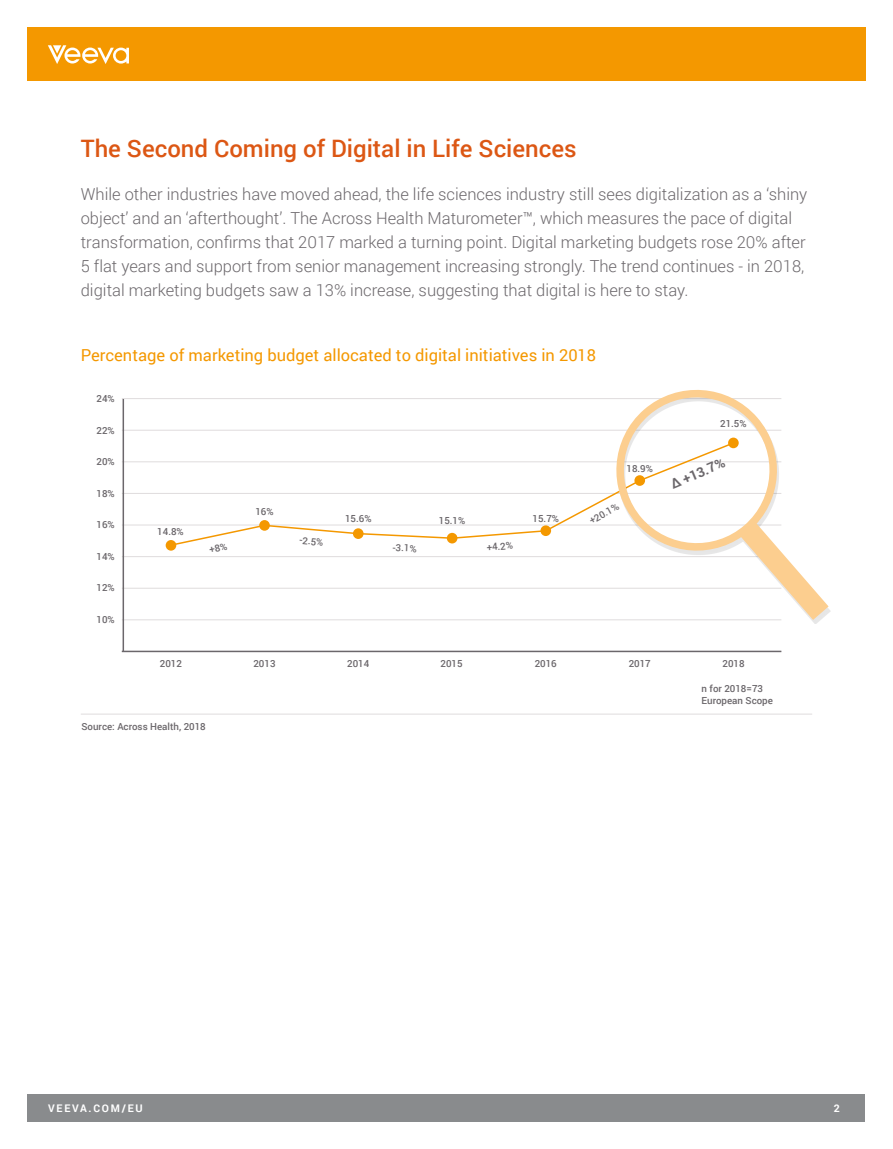
<style>
.page{position:relative;width:893px;height:1149px;background:#fff}
.page>*{position:absolute;margin:0;border:0;box-sizing:border-box;transform-origin:0 0}
.t1{font:500 24px "Roboto";color:#dc5714}
.t2{font:300 16.5px/24px "Roboto";color:#6b676b}
.t3{font:16.5px "Roboto";color:#f49800}
.t4{font:700 13.5px "Roboto";color:#6b676b}
.t5{font:700 10.5px "Roboto";letter-spacing:.17em;color:#fff}
.t6{font:500 9.75px/11.7px "Roboto";color:#6b676b}
</style>
<div class="page">
<hr style="left:122px;top:587px;width:659px;height:1px;background:#dfdcdd">
<hr style="left:122px;top:619px;width:659px;height:1px;background:#dfdcdd">
<hr style="left:81px;top:713px;width:731px;height:1px;background:#dfdcdd">
<hr style="left:122px;top:524px;width:659px;height:1px;background:#dfdcdd">
<hr style="left:122px;top:556px;width:659px;height:1px;background:#dfdcdd">
<hr style="left:122px;top:461px;width:659px;height:1px;background:#dfdcdd">
<hr style="left:122px;top:493px;width:659px;height:1px;background:#dfdcdd">
<hr style="left:122px;top:398px;width:659px;height:1px;background:#dfdcdd">
<hr style="left:122px;top:429px;width:659px;height:1px;background:#dfdcdd">
<hr style="left:123px;top:399px;width:1px;height:252px;background:#6b676b">
<hr style="left:122px;top:650px;width:659px;height:2px;background:#6b676b">
<div style="left:166px;top:540px;width:10px;height:10px;background:#f49800;border-radius:50%"></div>
<svg style="left:169px;top:461px;width:435px;height:85px"></svg>
<div style="left:618px;top:393px;width:212px;height:230px;background:#f4f3f3"></div>
<svg style="left:604px;top:389px;width:225px;height:230px"></svg>
<div style="left:28px;top:1093px;width:837px;height:27px;background:#898b8d"></div>
<div style="left:27px;top:28px;width:838px;height:53px;background:#f49800"></div>
<svg style="left:48px;top:45px;width:81px;height:19px"></svg>
<svg style="left:209px;top:542px;width:18px;height:4px"></svg>
<h1 class="t1" style="left:81px;top:132px;width:497px">The Second Coming of Digital in Life Sciences</h1>
<p class="t2" style="left:81px;top:182px;width:728px">While other industries have moved ahead, the life sciences industry still sees digitalization as a ‘shiny object’ and an ‘afterthought’. The Across Health Maturometer™, which measures the pace of digital transformation, confirms that 2017 marked a turning point. Digital marketing budgets rose 20% after 5 flat years and support from senior management increasing strongly. The trend continues - in 2018, digital marketing budgets saw a 13% increase, suggesting that digital is here to stay.</p>
<p class="t3" style="left:81px;top:343px;width:517px">Percentage of marketing budget allocated to digital initiatives in 2018</p>
<p class="t6" style="left:97px;top:392px;width:20px">24%</p>
<p class="t6" style="left:97px;top:424px;width:20px">22%</p>
<p class="t6" style="left:97px;top:455px;width:20px">20%</p>
<p class="t6" style="left:97px;top:487px;width:20px">18%</p>
<p class="t6" style="left:97px;top:518px;width:20px">16%</p>
<p class="t6" style="left:97px;top:550px;width:20px">14%</p>
<p class="t6" style="left:97px;top:581px;width:20px">12%</p>
<p class="t6" style="left:97px;top:613px;width:20px">10%</p>
<p class="t6" style="left:157px;top:525px;width:28px">14.8%</p>
<p class="t6" style="left:255px;top:505px;width:20px">16%</p>
<p class="t6" style="left:300px;top:533px;width:26px;rotate:6deg">-2.5%</p>
<p class="t6" style="left:345px;top:512px;width:28px">15.6%</p>
<p class="t6" style="left:532px;top:512px;width:28px">15.7%</p>
<p class="t6" style="left:439px;top:514px;width:28px">15.1%</p>
<p class="t6" style="left:393px;top:541px;width:26px;rotate:3deg">-3.1%</p>
<p class="t6" style="left:486px;top:541px;width:28px;rotate:-5deg">+4.2%</p>
<p class="t6" style="left:626px;top:462px;width:28px">18.9%</p>
<p class="t6" style="left:587px;top:515px;width:33px;rotate:-29deg">+20.1%</p>
<p class="t6" style="left:720px;top:417px;width:28px">21.5%</p>
<p class="t4" style="left:667px;top:475px;width:59px;rotate:-23deg">∆ +13.7%</p>
<p class="t6" style="left:160px;top:657px;width:24px">2012</p>
<p class="t6" style="left:253px;top:657px;width:24px">2013</p>
<p class="t6" style="left:347px;top:657px;width:24px">2014</p>
<p class="t6" style="left:440px;top:657px;width:24px">2015</p>
<p class="t6" style="left:535px;top:657px;width:24px">2016</p>
<p class="t6" style="left:629px;top:657px;width:24px">2017</p>
<p class="t6" style="left:722px;top:657px;width:24px">2018</p>
<p class="t6" style="left:81px;top:720px;width:126px">Source: Across Health, 2018</p>
<p class="t6" style="left:702px;top:682px;width:73px">n for 2018=73<br>European Scope</p>
<p class="t5" style="left:48px;top:1100px;width:96px">VEEVA.COM/EU</p>
<p class="t5" style="left:834px;top:1100px;width:8px">2</p>
</div>
